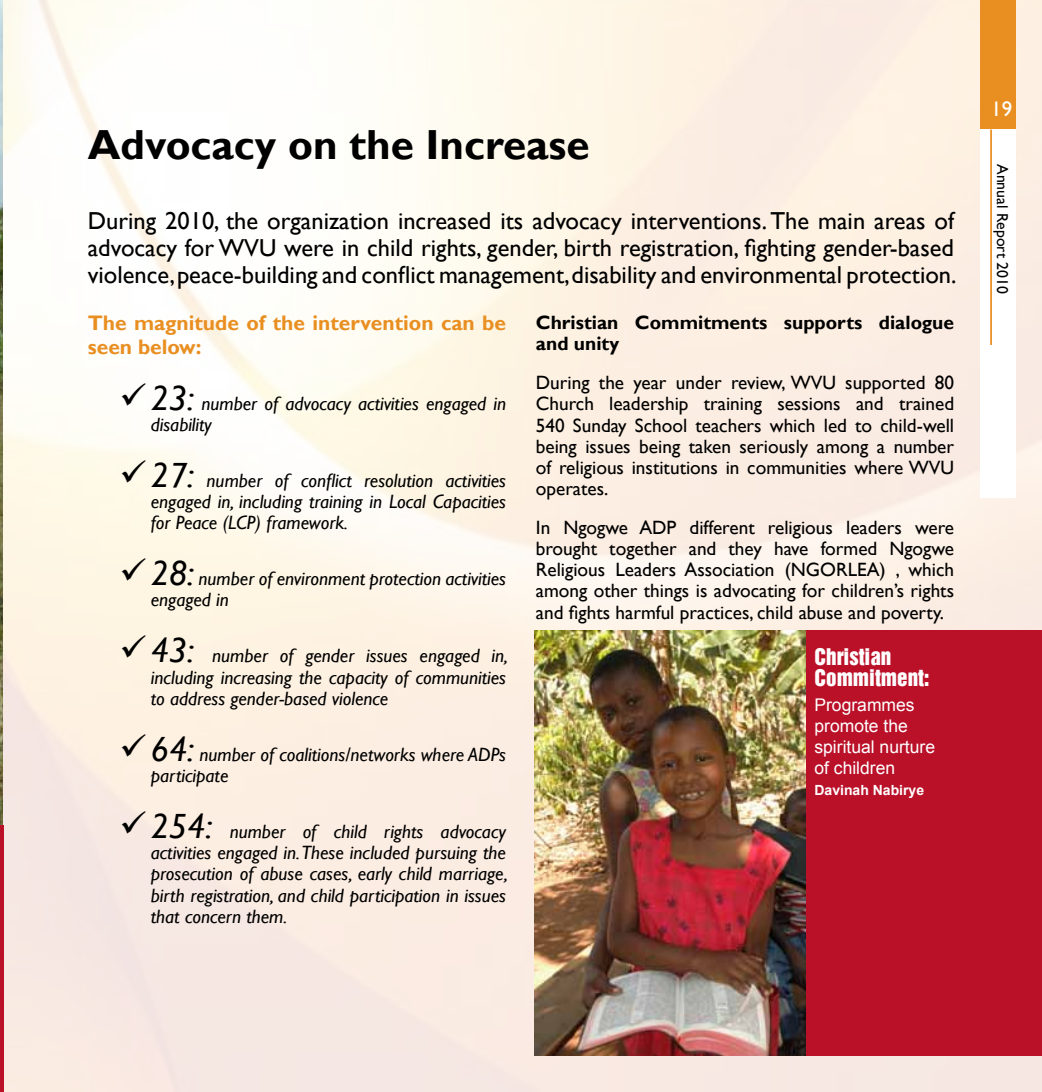
<style>
.page{position:relative;width:1042px;height:1092px;background:#fff}
.page>*{position:absolute;margin:0;border:0;box-sizing:border-box;transform-origin:0 0}
.t1{font:700 42px "Gill Sans";color:#000}
.t2{font:24.5px/26.9px "Gill Sans";color:#000;text-align:justify}
.t3{font:700 21px/23.1px "Gill Sans";color:#e98f22}
.t4{font:21px/21px "Switzerland Inserat Plain";color:#fff}
.t5{font:21px "Gill Sans";color:#fff}
.t6{font:italic 19.25px/21.2px "Gill Sans";color:#000}
.t7{font:19.25px/21.2px "Gill Sans";color:#000;text-align:justify}
.t8{font:700 19.25px/21.2px "Gill Sans";color:#000}
.t9{font:17.5px/21px "Arial";color:#fff}
.t10{font:15.75px "Gill Sans";color:#000}
.t11{font:700 14px "Arial";color:#fff}
.s1{font-size:35px}
</style>
<div class="page">
<img style="left:2px;top:0;width:1040px;height:1091px">
<img style="left:0;top:0;width:2px;height:825px">
<hr style="left:0;top:825px;width:4px;height:266px;background:#ba1129">
<div style="left:980px;top:0;width:36px;height:129px;background:#e98f22"></div>
<div style="left:980px;top:129px;width:36px;height:368px;background:#fff"></div>
<hr style="left:990px;top:129px;width:2px;height:216px;background:#e98f22">
<img style="left:535px;top:630px;width:271px;height:425px">
<div style="left:806px;top:630px;width:236px;height:425px;background:#ba1129"></div>
<svg style="left:147px;top:409px;width:35px;height:1px"></svg>
<svg style="left:147px;top:486px;width:35px;height:1px"></svg>
<svg style="left:147px;top:585px;width:35px;height:1px"></svg>
<svg style="left:147px;top:662px;width:35px;height:1px"></svg>
<svg style="left:147px;top:760px;width:35px;height:1px"></svg>
<svg style="left:147px;top:838px;width:35px;height:1px"></svg>
<h1 class="t1" style="left:88px;top:119px;width:503px">Advocacy on the Increase</h1>
<p class="t2" style="left:88px;top:208px;width:870px">During 2010, the organization increased its advocacy interventions. The main areas of advocacy for WVU were in child rights, gender, birth registration, fighting gender-based violence, peace-building and conflict management, disability and environmental protection.</p>
<p class="t3" style="left:88px;top:312px;width:420px">The magnitude of the intervention can be seen below:</p>
<p class="t6" style="left:151px;top:393px;width:357px;text-indent:-31px">✓<span class="s1">23:</span> number of advocacy activities engaged in disability</p>
<p class="t6" style="left:151px;top:470px;width:357px;text-align:justify;text-indent:-31px">✓<span class="s1">27:</span> number of conflict resolution activities engaged in, including training in Local Capacities for Peace (LCP) framework.</p>
<p class="t6" style="left:151px;top:568px;width:357px;text-indent:-31px">✓<span class="s1">28:</span> number of environment protection activities engaged in</p>
<p class="t6" style="left:151px;top:645px;width:359px;text-align:justify;text-indent:-32px">✓<span class="s1">43:</span> number of gender issues engaged in, including increasing the capacity of communities to address gender-based violence</p>
<p class="t6" style="left:151px;top:744px;width:357px;text-indent:-31px">✓<span class="s1">64:</span> number of coalitions/networks where ADPs participate</p>
<p class="t6" style="left:151px;top:821px;width:359px;text-align:justify;text-indent:-32px">✓<span class="s1">254:</span> number of child rights advocacy activities engaged in. These included pursuing the prosecution of abuse cases, early child marriage, birth registration, and child participation in issues that concern them.</p>
<p class="t8" style="left:536px;top:312px;width:420px">Christian Commitments supports dialogue and unity</p>
<p class="t7" style="left:536px;top:372px;width:420px">During the year under review, WVU supported 80<br>Church leadership training sessions and trained 540 Sunday School teachers which led to child-well being issues being taken seriously among a number of religious institutions in communities where WVU operates.</p>
<p class="t7" style="left:536px;top:517px;width:420px">In Ngogwe ADP different religious leaders were brought together and they have formed Ngogwe Religious Leaders Association (NGORLEA) , which among other things is advocating for children’s rights and fights harmful practices, child abuse and poverty.</p>
<p class="t4" style="left:814px;top:646px;width:116px">Christian<br>Commitment:</p>
<p class="t9" style="left:814px;top:694px;width:122px">Programmes promote the spiritual nurture of children</p>
<p class="t11" style="left:814px;top:780px;width:111px">Davinah Nabirye</p>
<p class="t5" style="left:991px;top:96px;width:22px">19</p>
<p class="t10" style="left:1012px;top:164px;width:131px;rotate:90deg">Annual Report 2010</p>
</div>
